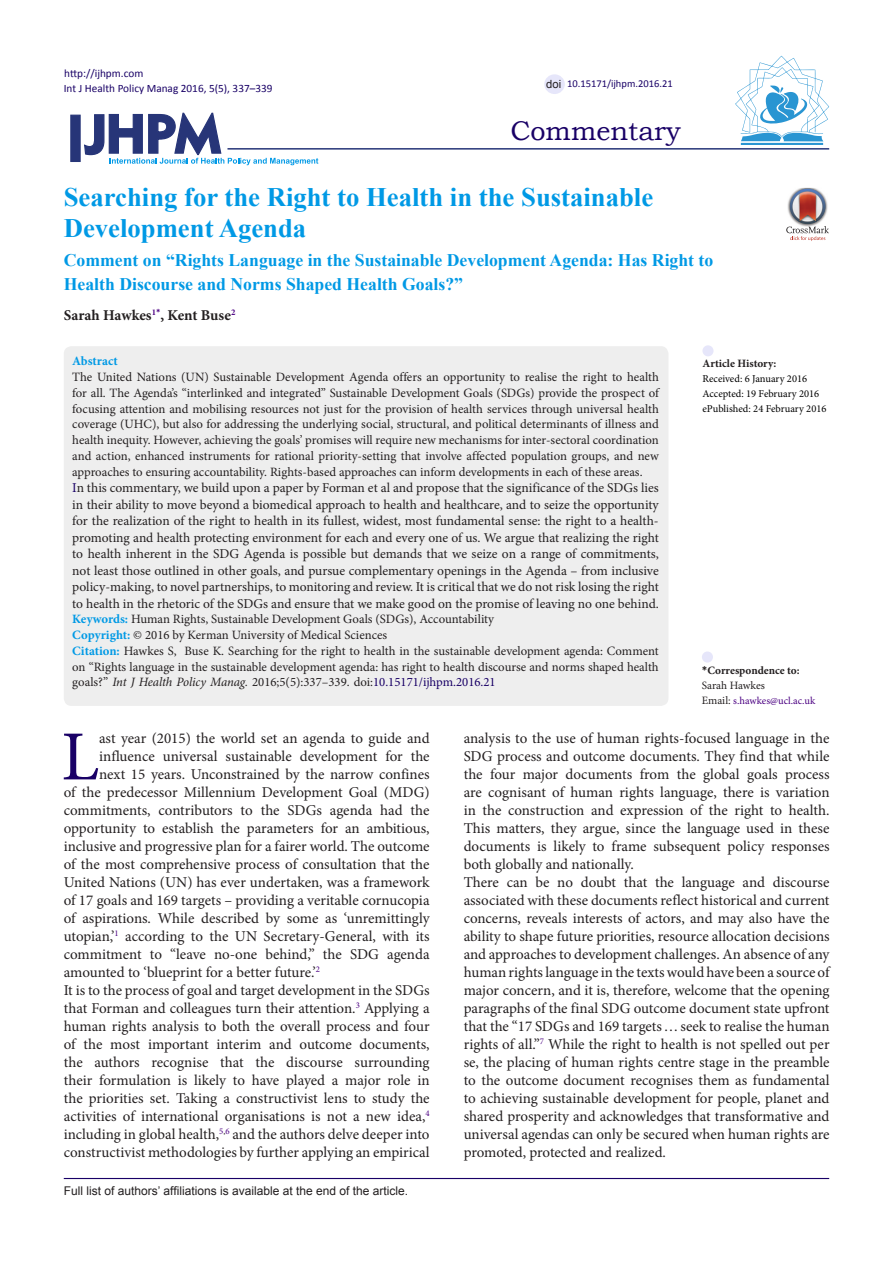
<style>
.page{position:relative;width:893px;height:1263px;background:#fff}
.page>*{position:absolute;margin:0;border:0;box-sizing:border-box;transform-origin:0 0}
.t1{font:70.35px "Minion Pro";color:#190066}
.t2{font:27px "Bookman Old Style";color:#190066}
.Default{font:700 26.7px/31.5px "Times New Roman";color:#0099e5}
.Default-2{font:700 17.7px/24px "Times New Roman";color:#0099e5}
.t3{font:15px/18px "Minion Pro";letter-spacing:-.005em;color:#231f20;text-align:justify}
.Default-3{font:700 15px "Minion Pro";color:#231f20}
.t4{font:13.5px/16.5px "Minion Pro";letter-spacing:-.005em;color:#231f20;text-align:justify}
.Default-4{font:12.75px/15.8px "Minion Pro";color:#231f20;text-align:justify}
.List_Paragraph{font:12.75px "Minion Pro";color:#231f20}
.Default-5{font:700 12.75px "Minion Pro";color:#0099e5}
.t5{font:12px "Arial";color:#231f20}
.t6{font:11.25px "Calibri";color:#190066}
.t7{font:700 11.25px "Minion Pro";color:#231f20}
.t8{font:11.25px "Minion Pro";color:#231f20}
.t9{font:11.25px "Arial";color:#231f20}
.t10{font:10.5px "Minion Pro";color:#000}
.t11{font:10.5px "Minion Pro";color:#4b0082}
.t12{font:10.5px "Calibri";color:#190066}
.s1{color:#190066}
.s2{font-weight:700;color:#0099e5}
.s3{font-style:italic}
.s4{font-family:"Calibri"}
.s5{font-size:11.25px;color:#231f20}
</style>
<div class="page">
<svg style="left:84px;top:112px;width:234px;height:53px"></svg>
<div style="left:70px;top:115px;width:11px;height:47px;background:#273578;border:1px solid #273578"></div>
<hr style="left:227px;top:148px;width:602px;height:2px;background:#273578">
<div style="left:64px;top:346px;width:604px;height:360px;background:#eee;border-radius:8px"></div>
<div style="left:702px;top:651px;width:11px;height:11px;background:#e6e6fa;border-radius:50%"></div>
<div style="left:702px;top:345px;width:11px;height:11px;background:#e6e6fa;border-radius:50%"></div>
<hr style="left:64px;top:1178px;width:765px;height:1px;background:#190066">
<hr style="left:741px;top:143px;width:82px;height:2px;background:#2995d2">
<svg style="left:735px;top:56px;width:94px;height:85px"></svg>
<div style="left:544px;top:74px;width:21px;height:20px;background:#e6e6fa;border-radius:50%"></div>
<img style="left:798px;top:188px;width:18px;height:1px">
<svg style="left:786px;top:189px;width:43px;height:52px"></svg>
<p class="t6" style="left:64px;top:66px;width:81px">http://ijhpm.com</p>
<p class="t6" style="left:64px;top:81px;width:210px">Int J Health Policy Manag 2016, 5(5), 337–339</p>
<p class="t9" style="left:546px;top:76px;width:17px">doi</p>
<p class="t12" style="left:567px;top:77px;width:107px">10.15171/ijhpm.2016.21</p>
<p class="t2" style="left:510px;top:113px;width:172px">Commentary</p>
<p class="Default" style="left:64px;top:180px;width:591px">Searching for the Right to Health in the Sustainable<br>Development Agenda</p>
<p class="Default-2" style="left:64px;top:247px;width:651px">Comment on “Rights Language in the Sustainable Development Agenda: Has Right to<br>Health Discourse and Norms Shaped Health Goals?”</p>
<p class="Default-3" style="left:64px;top:305px;width:173px">Sarah Hawkes<sup>1</sup><sup>*</sup>, Kent Buse<sup>2</sup></p>
<p class="Default-5" style="left:72px;top:352px;width:47px">Abstract</p>
<p class="Default-4" style="left:72px;top:369px;width:588px">The United Nations (UN) Sustainable Development Agenda offers an opportunity to realise the right to health for all. The Agenda’s “interlinked and integrated” Sustainable Development Goals (SDGs) provide the prospect of focusing attention and mobilising resources not just for the provision of health services through universal health coverage (UHC), but also for addressing the underlying social, structural, and political determinants of illness and health inequity. However, achieving the goals’ promises will require new mechanisms for inter-sectoral coordination and action, enhanced instruments for rational priority-setting that involve affected population groups, and new approaches to ensuring accountability. Rights-based approaches can inform developments in each of these areas.</p>
<p class="t4" style="left:72px;top:480px;width:588px"><span class="s1">I</span>n this commentary, we build upon a paper by Forman et al and propose that the significance of the SDGs lies in their ability to move beyond a biomedical approach to health and healthcare, and to seize the opportunity for the realization of the right to health in its fullest, widest, most fundamental sense: the right to a health&shy;promoting and health protecting environment for each and every one of us. We argue that realizing the right to health inherent in the SDG Agenda is possible but demands that we seize on a range of commitments, not least those outlined in other goals, and pursue complementary openings in the Agenda – from inclusive policy-making, to novel partnerships, to monitoring and review. It is critical that we do not risk losing the right to health in the rhetoric of the SDGs and ensure that we make good on the promise of leaving no one behind.</p>
<p class="List_Paragraph" style="left:72px;top:611px;width:423px"><span class="s2">Keywords:</span> Human Rights, Sustainable Development Goals (SDGs), Accountability</p>
<p class="List_Paragraph" style="left:72px;top:627px;width:316px"><span class="s2">Copyright:</span> © 2016 by Kerman University of Medical Sciences</p>
<p class="Default-4" style="left:72px;top:643px;width:588px"><span class="s2">Citation:</span> Hawkes S, Buse K. Searching for the right to health in the sustainable development agenda: Comment on “Rights language in the sustainable development agenda: has right to health discourse and norms shaped health goals?” <span class="s3">Int J Health Policy Manag.</span> 2016;5(5):337–339. doi:<span class="s1">10.15171/ijhpm.2016.21</span></p>
<p class="t7" style="left:702px;top:356px;width:76px">Article History:</p>
<p class="t10" style="left:702px;top:372px;width:106px">Received: 6 January 2016</p>
<p class="t10" style="left:702px;top:387px;width:118px">Accepted: 19 February 2016</p>
<p class="t10" style="left:702px;top:402px;width:125px">ePublished: 24 February 2016</p>
<p class="t7" style="left:702px;top:662px;width:99px"><span class="s4">*</span>Correspondence to:</p>
<p class="t8" style="left:702px;top:678px;width:65px">Sarah Hawkes</p>
<p class="t11" style="left:702px;top:693px;width:115px"><span class="s5">Email:</span> s.hawkes@ucl.ac.uk</p>
<p class="t1" style="left:61px;top:710px;width:39px">L</p>
<p class="t3" style="left:99px;top:730px;width:332px">ast year (2015) the world set an agenda to guide and</p>
<p class="t3" style="left:99px;top:748px;width:332px">influence universal sustainable development for the</p>
<p class="t3" style="left:99px;top:766px;width:332px">next 15 years. Unconstrained by the narrow confines</p>
<p class="t3" style="left:64px;top:784px;width:367px">of the predecessor Millennium Development Goal (MDG)</p>
<p class="t3" style="left:64px;top:802px;width:367px">commitments, contributors to the SDGs agenda had the</p>
<p class="t3" style="left:64px;top:820px;width:367px">opportunity to establish the parameters for an ambitious,</p>
<p class="t3" style="left:64px;top:838px;width:367px">inclusive and progressive plan for a fairer world. The outcome</p>
<p class="t3" style="left:64px;top:856px;width:367px">of the most comprehensive process of consultation that the</p>
<p class="t3" style="left:64px;top:874px;width:367px">United Nations (UN) has ever undertaken, was a framework</p>
<p class="t3" style="left:64px;top:892px;width:367px">of 17 goals and 169 targets – providing a veritable cornucopia</p>
<p class="t3" style="left:64px;top:910px;width:367px">of aspirations. While described by some as ‘unremittingly</p>
<p class="t3" style="left:64px;top:928px;width:367px">utopian,’<sup>1</sup> according to the UN Secretary-General, with its</p>
<p class="t3" style="left:64px;top:946px;width:367px">commitment to “leave no-one behind,” the SDG agenda</p>
<p class="t3" style="left:64px;top:964px;width:258px">amounted to ‘blueprint for a better future.’<sup>2</sup></p>
<p class="t3" style="left:64px;top:982px;width:367px">It is to the process of goal and target development in the SDGs that Forman and colleagues turn their attention.<sup>3</sup> Applying a human rights analysis to both the overall process and four of the most important interim and outcome documents, the authors recognise that the discourse surrounding their formulation is likely to have played a major role in the priorities set. Taking a constructivist lens to study the activities of international organisations is not a new idea,<sup>4 </sup>including in global health,<sup>5</sup><sup>,</sup><sup>6</sup> and the authors delve deeper into constructivist methodologies by further applying an empirical</p>
<p class="t5" style="left:64px;top:1183px;width:346px">Full list of authors’ affiliations is available at the end of the article.</p>
<p class="t3" style="left:464px;top:730px;width:367px">analysis to the use of human rights-focused language in the SDG process and outcome documents. They find that while the four major documents from the global goals process are cognisant of human rights language, there is variation in the construction and expression of the right to health.<br>This matters, they argue, since the language used in these documents is likely to frame subsequent policy responses both globally and nationally.</p>
<p class="t3" style="left:464px;top:874px;width:367px">There can be no doubt that the language and discourse associated with these documents reflect historical and current concerns, reveals interests of actors, and may also have the ability to shape future priorities, resource allocation decisions and approaches to development challenges. An absence of any human rights language in the texts would have been a source of major concern, and it is, therefore, welcome that the opening paragraphs of the final SDG outcome document state upfront that the “17 SDGs and 169 targets…seek to realise the human rights of all.”<sup>7</sup> While the right to health is not spelled out per se, the placing of human rights centre stage in the preamble to the outcome document recognises them as fundamental to achieving sustainable development for people, planet and shared prosperity and acknowledges that transformative and universal agendas can only be secured when human rights are promoted, protected and realized.</p>
</div>
